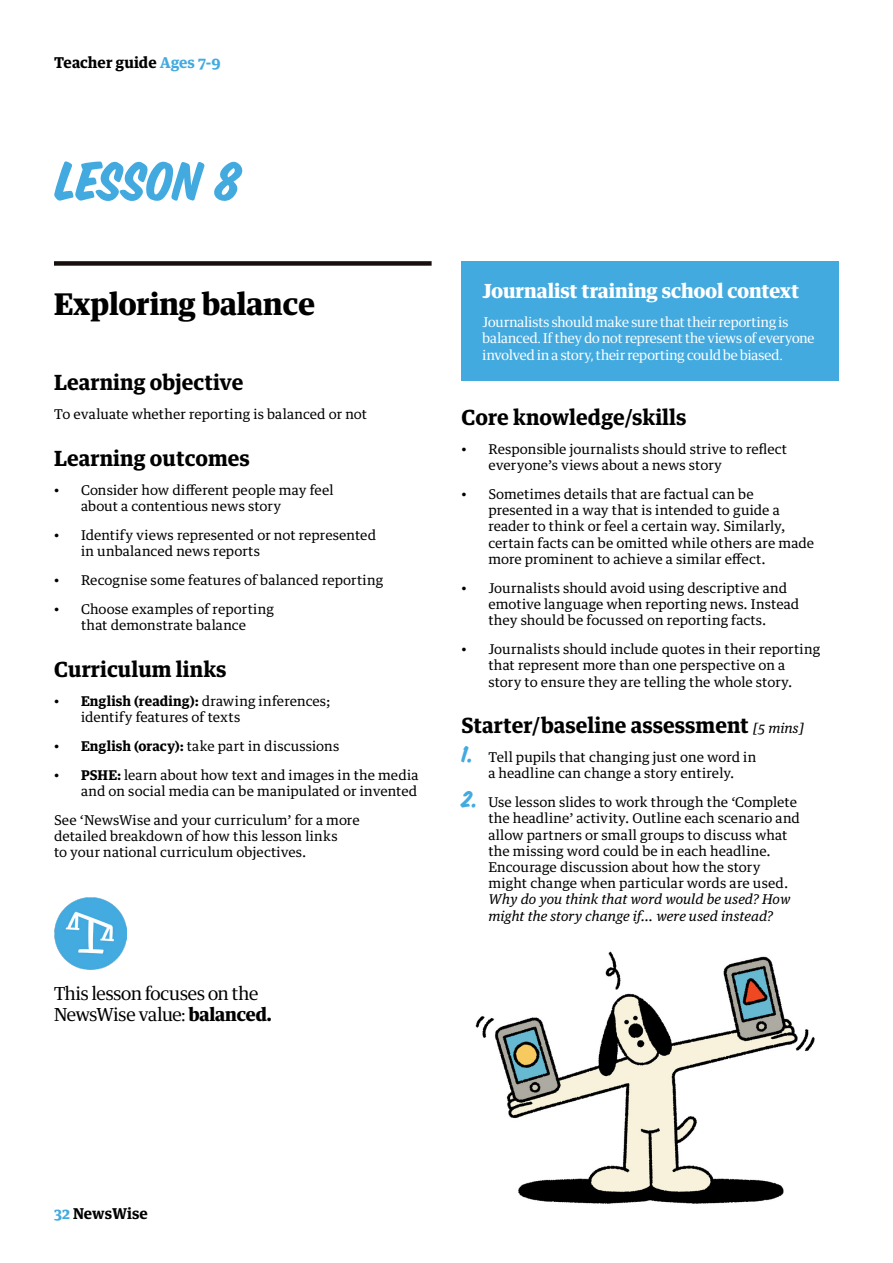
<style>
.page{position:relative;width:893px;height:1263px;background:#fff}
.page>*{position:absolute;margin:0;border:0;box-sizing:border-box;transform-origin:0 0}
.Black_title_H2{font:60px "House Slant";letter-spacing:-.01em;color:#43aae0}
.Black_title_H2-2{font:700 30px "GH Guardian Headline";color:#000}
.Black_title_H3{font:700 21px "TE32 Text Egyptian";color:#000}
.Body{font:700 21px "TE32 Text Egyptian";color:#000}
.Journalist_training_school_context_title{font:700 19.5px "GH Guardian Headline";color:#fff}
.Body-2{font:18px/21.6px "GH Guardian Headline";letter-spacing:-.005em;color:#000}
.t1{font:700 15px "TE32 Text Egyptian";color:#000}
.Body-3{font:13.5px/16.2px "TE32 Text Egyptian";letter-spacing:.01em;color:#000}
.Journalist_body{font:13.5px/16.2px "GH Guardian Headline";color:#fff}
.s1{color:#43aae0}
.s2{font-weight:700}
.s3{font-weight:400;font-style:italic;font-size:13.5px}
.s4{font-family:"House Slant";font-size:25.5px;color:#43aae0}
.s5{font-style:italic}
</style>
<div class="page">
<div style="left:54px;top:261px;width:378px;height:5px;background:#160f0e"></div>
<div style="left:461px;top:261px;width:378px;height:120px;background:#43aae0"></div>
<img style="left:54px;top:897px;width:73px;height:73px">
<img style="left:475px;top:951px;width:340px;height:253px">
<p class="t1" style="left:54px;top:53px;width:168px">Teacher guide <span class="s1">Ages 7-9</span></p>
<h2 class="Black_title_H2" style="left:56px;top:144px;width:186px">LESSON 8</h2>
<h2 class="Black_title_H2-2" style="left:54px;top:278px;width:262px">Exploring balance</h2>
<h3 class="Black_title_H3" style="left:54px;top:369px;width:191px">Learning objective</h3>
<p class="Body-3" style="left:54px;top:406px;width:315px">To evaluate whether reporting is balanced or not</p>
<h3 class="Black_title_H3" style="left:54px;top:445px;width:197px">Learning outcomes</h3>
<p class="Body-3" style="left:54px;top:481px;width:7px">ñ</p>
<p class="Body-3" style="left:81px;top:481px;width:254px">Consider how different people may feel about a contentious news story</p>
<p class="Body-3" style="left:54px;top:527px;width:7px">ñ</p>
<p class="Body-3" style="left:81px;top:527px;width:297px">Identify views represented or not represented in unbalanced news reports</p>
<p class="Body-3" style="left:54px;top:572px;width:7px">ñ</p>
<p class="Body-3" style="left:81px;top:572px;width:304px">Recognise some features of balanced reporting</p>
<p class="Body-3" style="left:54px;top:601px;width:7px">ñ</p>
<p class="Body-3" style="left:81px;top:601px;width:194px">Choose examples of reporting that demonstrate balance</p>
<h3 class="Black_title_H3" style="left:54px;top:656px;width:174px">Curriculum links</h3>
<p class="Body-3" style="left:54px;top:692px;width:7px">ñ</p>
<p class="Body-3" style="left:81px;top:692px;width:251px"><span class="s2">English (reading):</span> drawing inferences; identify features of texts</p>
<p class="Body-3" style="left:54px;top:738px;width:7px">ñ</p>
<p class="Body-3" style="left:81px;top:738px;width:260px"><span class="s2">English (oracy):</span> take part in discussions</p>
<p class="Body-3" style="left:54px;top:766px;width:7px">ñ</p>
<p class="Body-3" style="left:81px;top:766px;width:339px"><span class="s2">PSHE:</span> learn about how text and images in the media and on social media can be manipulated or invented</p>
<p class="Body-3" style="left:54px;top:812px;width:307px">See ‘NewsWise and your curriculum’ for a more detailed breakdown of how this lesson links<br>to your national curriculum objectives.</p>
<p class="Body-2" style="left:54px;top:980px;width:219px">This lesson focuses on the<br>NewsWise value: <span class="s2">balanced.</span></p>
<p class="Journalist_training_school_context_title" style="left:483px;top:274px;width:318px">Journalist training school context</p>
<p class="Journalist_body" style="left:483px;top:313px;width:333px">Journalists should make sure that their reporting is balanced. If they do not represent the views of everyone involved in a story, their reporting could be biased.</p>
<p class="Body" style="left:461px;top:404px;width:227px">Core knowledge/skills</p>
<p class="Body-3" style="left:461px;top:441px;width:7px">ñ</p>
<p class="Body-3" style="left:488px;top:441px;width:300px">Responsible journalists should strive to reflect everyone’s views about a news story</p>
<p class="Body-3" style="left:461px;top:486px;width:7px">ñ</p>
<p class="Body-3" style="left:488px;top:486px;width:327px">Sometimes details that are factual can be presented in a way that is intended to guide a reader to think or feel a certain way. Similarly, certain facts can be omitted while others are made more prominent to achieve a similar effect.</p>
<p class="Body-3" style="left:461px;top:580px;width:7px">ñ</p>
<p class="Body-3" style="left:488px;top:580px;width:312px">Journalists should avoid using descriptive and emotive language when reporting news. Instead they should be focussed on reporting facts.</p>
<p class="Body-3" style="left:461px;top:641px;width:7px">ñ</p>
<p class="Body-3" style="left:488px;top:641px;width:333px">Journalists should include quotes in their reporting that represent more than one perspective on a story to ensure they are telling the whole story.</p>
<h3 class="Black_title_H3" style="left:461px;top:712px;width:344px">Starter/baseline assessment <span class="s3">[5 mins]</span></h3>
<p class="Body-3" style="left:461px;top:749px;width:296px;text-align:center"><span class="s4">1.</span> Tell pupils that changing just one word in a headline can change a story entirely.</p>
<p class="Body-3" style="left:488px;top:794px;width:313px;text-indent:-27px"><span class="s4">2.</span> Use lesson slides to work through the ‘Complete the headline’ activity. Outline each scenario and allow partners or small groups to discuss what the missing word could be in each headline.<br>Encourage discussion about how the story might change when particular words are used.<br><span class="s5">Why do you think that word would be used? How might the story change if… were used instead?</span></p>
<p class="t1" style="left:54px;top:1204px;width:95px"><span class="s1">32</span> NewsWise</p>
</div>
